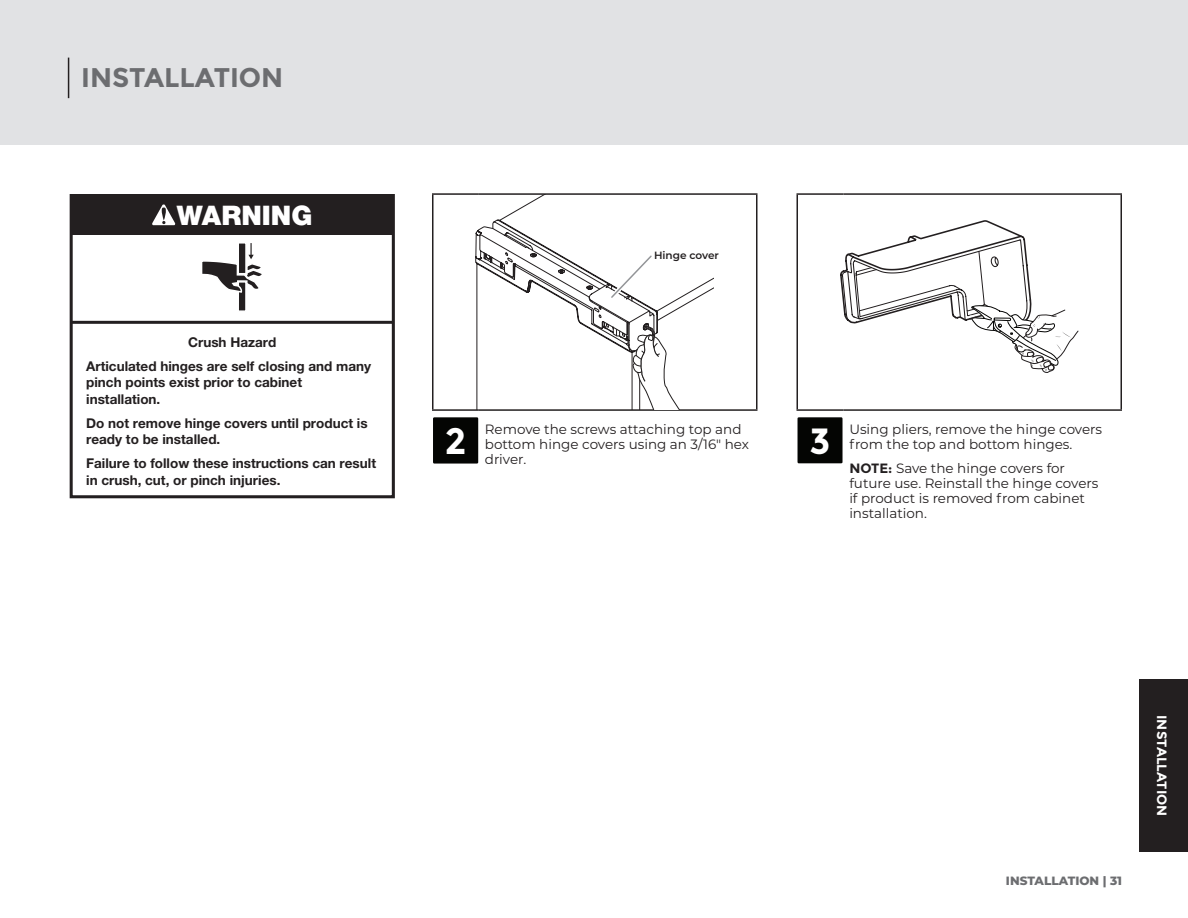
<style>
.page{position:relative;width:1188px;height:918px;background:#fff}
.page>*{position:absolute;margin:0;border:0;box-sizing:border-box;transform-origin:0 0}
.t1{font:700 36.6px "Montserrat";color:#fff}
.t2{font:700 36.45px "Montserrat";color:#fff}
.t3{font:700 27px "Montserrat";color:#6c6d70}
.t4{font:900 27px "Helvetica Neue LT Std";color:#fff}
.JA_Body{font:13.5px/15px "Montserrat";color:#231f20}
.t5{font:700 13.5px/16.5px "Helvetica Neue LT Std";color:#231f20}
.t6{font:700 13.5px "Montserrat";color:#fff}
.t7{font:800 12px "Montserrat";color:#6c6d70}
.JA_Callouts{font:600 10.5px "Montserrat";color:#231f20}
.s1{font-weight:700}
</style>
<div class="page">
<div style="left:0;top:0;width:1188px;height:145px;background:#e1e2e4"></div>
<div style="left:1139px;top:679px;width:49px;height:173px;background:#231f20"></div>
<hr style="left:68px;top:58px;width:1px;height:40px;background:#231f20">
<div style="left:71px;top:196px;width:322px;height:39px;background:#231f20"></div>
<hr style="left:71px;top:321px;width:322px;height:3px;background:#231f20">
<div style="left:70px;top:194px;width:325px;height:304px;border:3px solid #231f20"></div>
<svg style="left:152px;top:205px;width:24px;height:20px"></svg>
<div style="left:238px;top:282px;width:8px;height:29px;background:#231f20"></div>
<div style="left:237px;top:281px;width:10px;height:30px;border:2px solid #fff"></div>
<svg style="left:202px;top:243px;width:60px;height:51px"></svg>
<hr style="left:432px;top:193px;width:47px;height:2px;background:#231f20">
<hr style="left:432px;top:195px;width:2px;height:214px;background:#231f20">
<hr style="left:479px;top:193px;width:279px;height:2px;background:#231f20">
<hr style="left:756px;top:195px;width:2px;height:214px;background:#231f20">
<hr style="left:432px;top:409px;width:47px;height:2px;background:#231f20">
<hr style="left:479px;top:409px;width:279px;height:2px;background:#231f20">
<svg style="left:493px;top:195px;width:221px;height:113px"></svg>
<div style="left:434px;top:418px;width:43px;height:44px;background:#040503"></div>
<div style="left:433px;top:417px;width:45px;height:47px;border:2px solid #040503"></div>
<svg style="left:476px;top:227px;width:204px;height:182px"></svg>
<hr style="left:796px;top:193px;width:47px;height:2px;background:#231f20">
<hr style="left:796px;top:195px;width:2px;height:214px;background:#231f20">
<hr style="left:843px;top:193px;width:279px;height:2px;background:#231f20">
<hr style="left:1120px;top:195px;width:2px;height:214px;background:#231f20">
<hr style="left:796px;top:409px;width:47px;height:2px;background:#231f20">
<hr style="left:843px;top:409px;width:279px;height:2px;background:#231f20">
<svg style="left:840px;top:220px;width:238px;height:153px"></svg>
<div style="left:799px;top:418px;width:42px;height:44px;background:#040503"></div>
<div style="left:798px;top:417px;width:45px;height:46px;border:2px solid #040503"></div>
<h3 class="t3" style="left:81px;top:62px;width:204px">INSTALLATION</h3>
<p class="t4" style="left:177px;top:199px;width:137px">WARNING</p>
<p class="t5" style="left:86px;top:330px;width:286px;line-height:24px;text-align:center">Crush Hazard<br>Articulated hinges are self closing and many</p>
<p class="t5" style="left:86px;top:374px;width:217px">pinch points exist prior to cabinet installation.</p>
<p class="t5" style="left:86px;top:414px;width:283px">Do not remove hinge covers until product is ready to be installed.</p>
<p class="t5" style="left:86px;top:455px;width:291px">Failure to follow these instructions can result in crush, cut, or pinch injuries.</p>
<p class="JA_Callouts" style="left:654px;top:247px;width:66px">Hinge cover</p>
<p class="t1" style="left:445px;top:419px;width:23px">2</p>
<p class="JA_Body" style="left:485px;top:421px;width:266px">Remove the screws attaching top and bottom hinge covers using an 3/16" hex driver.</p>
<p class="t2" style="left:809px;top:419px;width:23px">3</p>
<p class="JA_Body" style="left:849px;top:421px;width:254px">Using pliers, remove the hinge covers from the top and bottom hinges.</p>
<p class="JA_Body" style="left:849px;top:460px;width:251px"><span class="s1">NOTE:</span> Save the hinge covers for future use. Reinstall the hinge covers if product is removed from cabinet installation.</p>
<p class="t7" style="left:1006px;top:872px;width:118px">INSTALLATION | 31</p>
<p class="t6" style="left:1170px;top:715px;width:103px;rotate:90deg">INSTALLATION</p>
</div>
